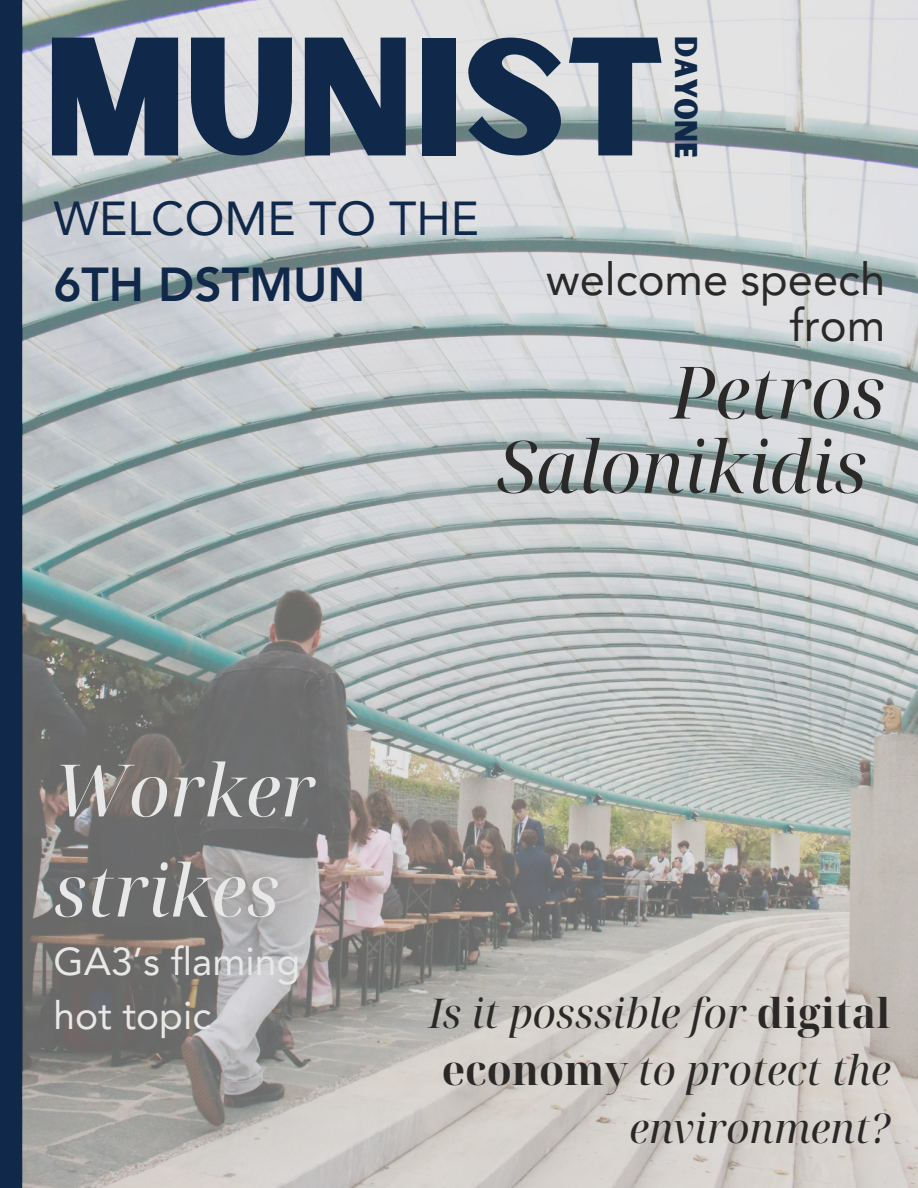
<style>
.page{position:relative;width:918px;height:1188px;background:#fff}
.page>*{position:absolute;margin:0;border:0;box-sizing:border-box;transform-origin:0 0}
.t1{font:160.8px "Sunborn Sans One";color:#102849}
.t2{font:italic 72.3px/74.2px "Noto Serif Display";color:#2b2928;text-align:right}
.t3{font:italic 72.3px/100.2px "Noto Serif Display";color:#e8e8e8}
.t4{font:47.55px "Avenir LT Pro";color:#102849}
.t5{font:800 47.55px "Avenir LT Pro";color:#102849}
.t6{font:45.3px/46.2px "Avenir LT Pro";color:#2b2928;text-align:right}
.t7{font:italic 40.95px/57.3px "Noto Serif Display";color:#2b2928;text-align:right}
.t8{font:38.85px/54px "Avenir LT Pro";color:#e8e8e8}
.t9{font:30.15px "Sunborn Sans One";color:#102849}
.s1{font-weight:700;font-style:normal}
</style>
<div class="page">
<div style="left:0;top:0;width:22px;height:1188px;background:#102849"></div>
<img style="left:23px;top:0;width:895px;height:1188px">
<p class="t1" style="left:44px;top:-5px;width:622px">MUNIST</p>
<p class="t9" style="left:705px;top:36px;width:125px;rotate:90deg">DAYONE</p>
<p class="t4" style="left:53px;top:199px;width:427px">WELCOME TO THE</p>
<p class="t5" style="left:53px;top:265px;width:313px">6TH DSTMUN</p>
<p class="t6" style="left:546px;top:260px;width:341px">welcome speech from</p>
<p class="t2" style="left:497px;top:353px;width:390px">Petros<br>Salonikidis</p>
<p class="t3" style="left:53px;top:738px;width:263px">Worker strikes</p>
<p class="t8" style="left:53px;top:938px;width:248px">GA3’s flaming hot topic</p>
<p class="t7" style="left:428px;top:983px;width:464px">Is it posssible for <span class="s1">digital economy</span> to protect the environment?</p>
</div>
